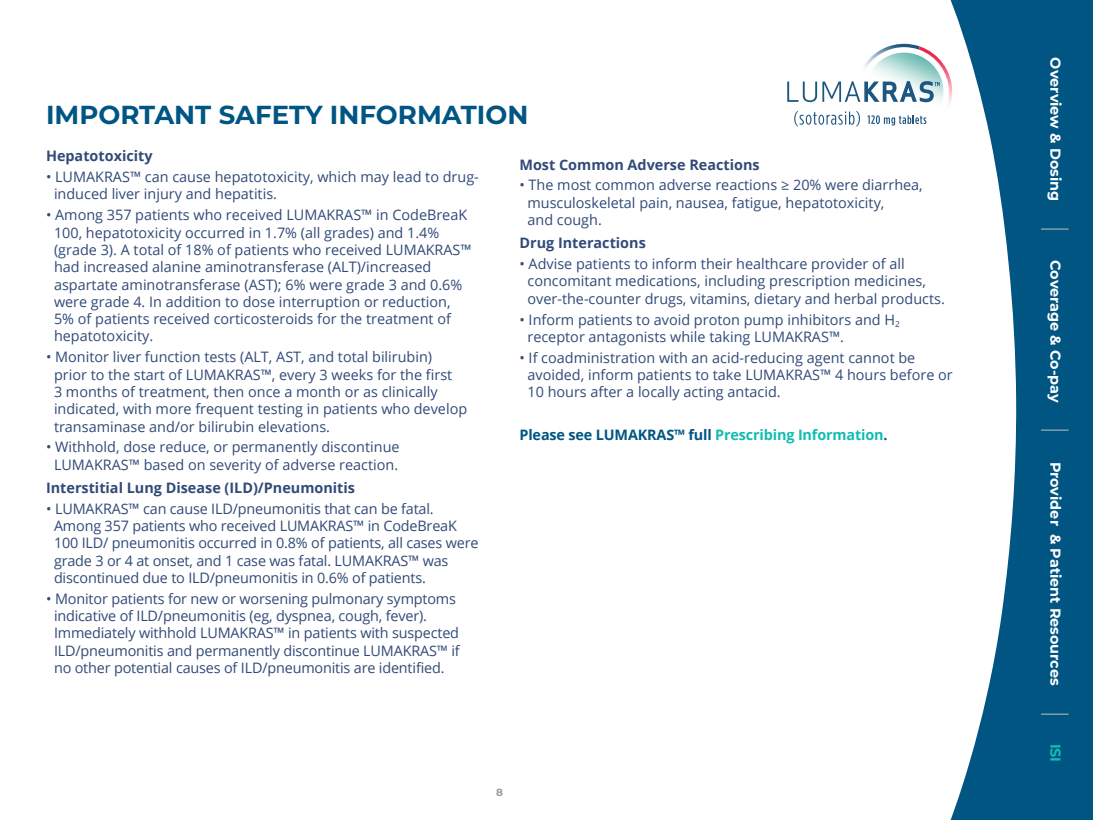
<style>
.page{position:relative;width:1093px;height:820px;background:#fff}
.page>*{position:absolute;margin:0;border:0;box-sizing:border-box;transform-origin:0 0}
.Syneos_Default_Style{font:700 26px "Montserrat";color:#005583}
.subhead{font:14.4px/17.3px "Open Sans";color:#314a78}
.subhead-2{font:700 14.4px "Open Sans";color:#314a78}
.t1{font:700 14.4px "Montserrat";color:#fff}
.bullet_test{font:700 14.4px "Open Sans";letter-spacing:-.01em;color:#005583}
.t2{font:700 14.4px "Montserrat";color:#11bcb2}
.t3{font:700 10.4px "Montserrat";color:#9b9b9b}
.s1{color:#11bcb2}
</style>
<div class="page">
<svg style="left:787px;top:44px;width:163px;height:83px"></svg>
<svg style="left:950px;top:0;width:143px;height:819px;fill:#005583"></svg>
<svg style="left:1041px;top:430px;width:27px;height:1px"></svg>
<svg style="left:1041px;top:229px;width:27px;height:1px"></svg>
<svg style="left:1041px;top:713px;width:27px;height:1px"></svg>
<p class="Syneos_Default_Style" style="left:46px;top:96px;width:484px">IMPORTANT SAFETY INFORMATION</p>
<p class="subhead-2" style="left:519px;top:154px;width:242px">Most Common Adverse Reactions</p>
<p class="subhead" style="left:527px;top:176px;width:397px;text-indent:-8px">• The most common adverse reactions ≥ 20% were diarrhea, musculoskeletal pain, nausea, fatigue, hepatotoxicity,<br>and cough.</p>
<p class="subhead-2" style="left:519px;top:233px;width:128px">Drug Interactions</p>
<p class="subhead" style="left:527px;top:255px;width:419px;text-indent:-8px">• Advise patients to inform their healthcare provider of all concomitant medications, including prescription medicines, over-the-counter drugs, vitamins, dietary and herbal products.</p>
<p class="subhead" style="left:527px;top:310px;width:374px;text-indent:-8px">• Inform patients to avoid proton pump inhibitors and H<sub>2 </sub>receptor antagonists while taking LUMAKRAS™.</p>
<p class="subhead" style="left:527px;top:348px;width:427px;text-indent:-8px">• If coadministration with an acid-reducing agent cannot be avoided, inform patients to take LUMAKRAS™ 4 hours before or<br>10 hours after a locally acting antacid.</p>
<p class="bullet_test" style="left:519px;top:424px;width:370px">Please see LUMAKRAS™ full <span class="s1">Prescribing Information</span>.</p>
<p class="subhead-2" style="left:46px;top:146px;width:108px">Hepatotoxicity</p>
<p class="subhead" style="left:54px;top:168px;width:426px;text-indent:-8px">• LUMAKRAS™ can cause hepatotoxicity, which may lead to drug&shy;induced liver injury and hepatitis.</p>
<p class="subhead" style="left:54px;top:206px;width:419px;text-indent:-8px">• Among 357 patients who received LUMAKRAS™ in CodeBreaK 100, hepatotoxicity occurred in 1.7% (all grades) and 1.4% (grade 3). A total of 18% of patients who received LUMAKRAS™ had increased alanine aminotransferase (ALT)/increased aspartate aminotransferase (AST); 6% were grade 3 and 0.6% were grade 4. In addition to dose interruption or reduction, 5% of patients received corticosteroids for the treatment of hepatotoxicity.</p>
<p class="subhead" style="left:54px;top:348px;width:415px;text-indent:-8px">• Monitor liver function tests (ALT, AST, and total bilirubin) prior to the start of LUMAKRAS™, every 3 weeks for the first<br>3 months of treatment, then once a month or as clinically indicated, with more frequent testing in patients who develop transaminase and/or bilirubin elevations.</p>
<p class="subhead" style="left:46px;top:438px;width:355px;text-align:center">• Withhold, dose reduce, or permanently discontinue<br>LUMAKRAS™ based on severity of adverse reaction.</p>
<p class="subhead-2" style="left:46px;top:477px;width:311px">Interstitial Lung Disease (ILD)/Pneumonitis</p>
<p class="subhead" style="left:54px;top:499px;width:426px;text-indent:-8px">• LUMAKRAS™ can cause ILD/pneumonitis that can be fatal.<br>Among 357 patients who received LUMAKRAS™ in CodeBreaK 100 ILD/ pneumonitis occurred in 0.8% of patients, all cases were grade 3 or 4 at onset, and 1 case was fatal. LUMAKRAS™ was discontinued due to ILD/pneumonitis in 0.6% of patients.</p>
<p class="subhead" style="left:54px;top:589px;width:407px;text-indent:-8px">• Monitor patients for new or worsening pulmonary symptoms indicative of ILD/pneumonitis (eg, dyspnea, cough, fever).<br>Immediately withhold LUMAKRAS™ in patients with suspected ILD/pneumonitis and permanently discontinue LUMAKRAS™ if no other potential causes of ILD/pneumonitis are identified.</p>
<p class="t3" style="left:496px;top:784px;width:8px">8</p>
<p class="t1" style="left:1066px;top:57px;width:145px;rotate:90deg">Overview &amp; Dosing</p>
<p class="t1" style="left:1066px;top:260px;width:144px;rotate:90deg">Coverage &amp; Co-pay</p>
<p class="t1" style="left:1066px;top:461px;width:225px;rotate:90deg">Provider &amp; Patient Resources</p>
<p class="t2" style="left:1066px;top:743px;width:20px;rotate:90deg">ISI</p>
</div>
